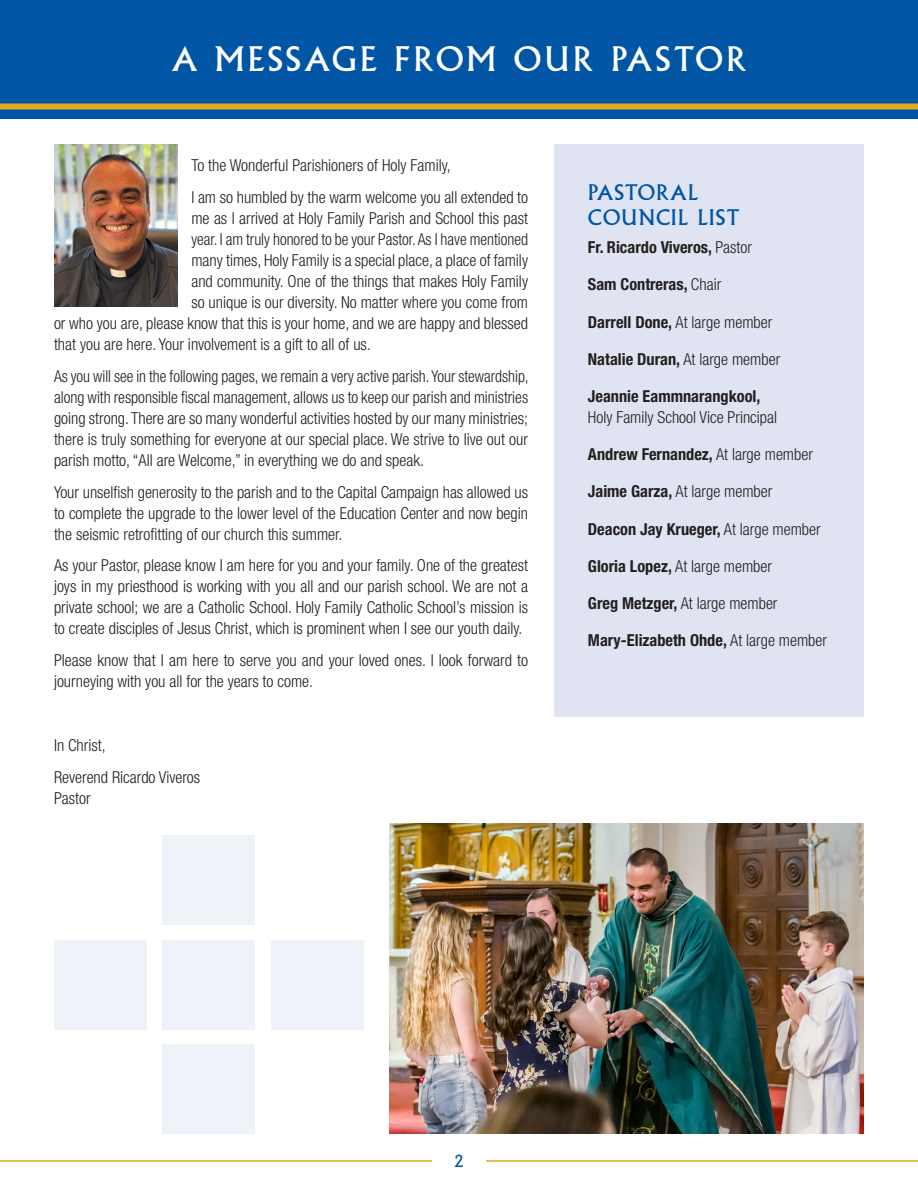
<style>
.page{position:relative;width:918px;height:1188px;background:#fff}
.page>*{position:absolute;margin:0;border:0;box-sizing:border-box;transform-origin:0 0}
.HF_Headline{font:33px "Albertus";letter-spacing:.1em;color:#fff}
.t1{font:21px/25.2px "Albertus";letter-spacing:.05em;color:#0155a5}
.HF_Paragraph{font:300 condensed 16.5px/21px "Helvetica Neue LT Pro";color:#231f20}
.HF_Paragraph-2{font:300 condensed 16.5px/21px "Helvetica Neue LT Pro";color:#231f20;text-align:justify;scale:.95 1}
.t2{font:700 condensed 16.5px "Helvetica Neue LT Pro";color:#231f20}
.HF_Headline-2{font:16.5px "Albertus";color:#0155a5}
.s1{font-weight:300}
.s2{font-weight:700}
</style>
<div class="page">
<div style="left:163px;top:835px;width:92px;height:90px;background:#eff2f9"></div>
<div style="left:163px;top:940px;width:92px;height:89px;background:#eff2f9"></div>
<div style="left:54px;top:940px;width:92px;height:89px;background:#eff2f9"></div>
<div style="left:272px;top:940px;width:92px;height:89px;background:#eff2f9"></div>
<div style="left:163px;top:1045px;width:92px;height:89px;background:#eff2f9"></div>
<div style="left:0;top:0;width:918px;height:119px;background:#0155a5"></div>
<div style="left:0;top:103px;width:918px;height:6px;background:#e1ab21"></div>
<div style="left:554px;top:145px;width:310px;height:572px;background:#e0e4f2"></div>
<hr style="left:0;top:1160px;width:432px;height:2px;background:#e1ab21">
<hr style="left:486px;top:1160px;width:432px;height:2px;background:#e1ab21">
<img style="left:54px;top:145px;width:124px;height:162px">
<img style="left:390px;top:824px;width:474px;height:310px">
<p class="HF_Headline" style="left:172px;top:40px;width:576px">A MESSAGE FROM OUR PASTOR</p>
<p class="HF_Paragraph" style="left:191px;top:155px;width:261px">To the Wonderful Parishioners of Holy Family,</p>
<p class="HF_Paragraph" style="left:191px;top:187px;width:338px">I am so humbled by the warm welcome you all extended to</p>
<p class="HF_Paragraph" style="left:191px;top:208px;width:338px">me as I arrived at Holy Family Parish and School this past</p>
<p class="HF_Paragraph-2" style="left:191px;top:229px;width:356px">year. I am truly honored to be your Pastor. As I have mentioned</p>
<p class="HF_Paragraph" style="left:191px;top:250px;width:338px">many times, Holy Family is a special place, a place of family</p>
<p class="HF_Paragraph" style="left:191px;top:271px;width:338px">and community. One of the things that makes Holy Family</p>
<p class="HF_Paragraph" style="left:191px;top:292px;width:338px">so unique is our diversity. No matter where you come from</p>
<p class="HF_Paragraph" style="left:54px;top:313px;width:476px">or who you are, please know that this is your home, and we are happy and blessed</p>
<p class="HF_Paragraph" style="left:54px;top:334px;width:318px">that you are here. Your involvement is a gift to all of us.</p>
<p class="HF_Paragraph-2" style="left:54px;top:365px;width:501px">As you will see in the following pages, we remain a very active parish. Your stewardship, along with responsible fiscal management, allows us to keep our parish and ministries going strong. There are so many wonderful activities hosted by our many ministries; there is truly something for everyone at our special place. We strive to live out our parish motto, “All are Welcome,” in everything we do and speak.</p>
<p class="HF_Paragraph" style="left:54px;top:481px;width:476px;text-align:justify">Your unselfish generosity to the parish and to the Capital Campaign has allowed us to complete the upgrade to the lower level of the Education Center and now begin the seismic retrofitting of our church this summer.</p>
<p class="HF_Paragraph" style="left:54px;top:555px;width:476px;text-align:justify">As your Pastor, please know I am here for you and your family. One of the greatest joys in my priesthood is working with you all and our parish school. We are not a private school; we are a Catholic School. Holy Family Catholic School’s mission is to create disciples of Jesus Christ, which is prominent when I see our youth daily.</p>
<p class="HF_Paragraph" style="left:54px;top:650px;width:476px">Please know that I am here to serve you and your loved ones. I look forward to journeying with you all for the years to come.</p>
<p class="HF_Paragraph" style="left:54px;top:734px;width:53px">In Christ,</p>
<p class="HF_Paragraph" style="left:54px;top:766px;width:148px">Reverend Ricardo Viveros<br>Pastor</p>
<p class="t1" style="left:588px;top:180px;width:153px">PASTORAL<br>COUNCIL LIST</p>
<p class="t2" style="left:588px;top:237px;width:166px">Fr. Ricardo Viveros, <span class="s1">Pastor</span></p>
<p class="t2" style="left:588px;top:275px;width:135px">Sam Contreras, <span class="s1">Chair</span></p>
<p class="HF_Paragraph" style="left:588px;top:311px;width:186px"><span class="s2">Darrell Done,</span> At large member</p>
<p class="t2" style="left:588px;top:349px;width:194px">Natalie Duran, <span class="s1">At large member</span></p>
<p class="HF_Paragraph" style="left:588px;top:385px;width:191px"><span class="s2">Jeannie Eammnarangkool,<br></span>Holy Family School Vice Principal</p>
<p class="t2" style="left:588px;top:444px;width:226px">Andrew Fernandez, <span class="s1">At large member</span></p>
<p class="HF_Paragraph" style="left:588px;top:481px;width:186px"><span class="s2">Jaime Garza,</span> At large member</p>
<p class="t2" style="left:588px;top:519px;width:234px">Deacon Jay Krueger, <span class="s1">At large member</span></p>
<p class="HF_Paragraph" style="left:588px;top:555px;width:186px"><span class="s2">Gloria Lopez,</span> At large member</p>
<p class="HF_Paragraph" style="left:588px;top:592px;width:191px"><span class="s2">Greg Metzger,</span> At large member</p>
<p class="t2" style="left:588px;top:630px;width:241px">Mary-Elizabeth Ohde, <span class="s1">At large member</span></p>
<p class="HF_Headline-2" style="left:455px;top:1152px;width:10px">2</p>
</div>
